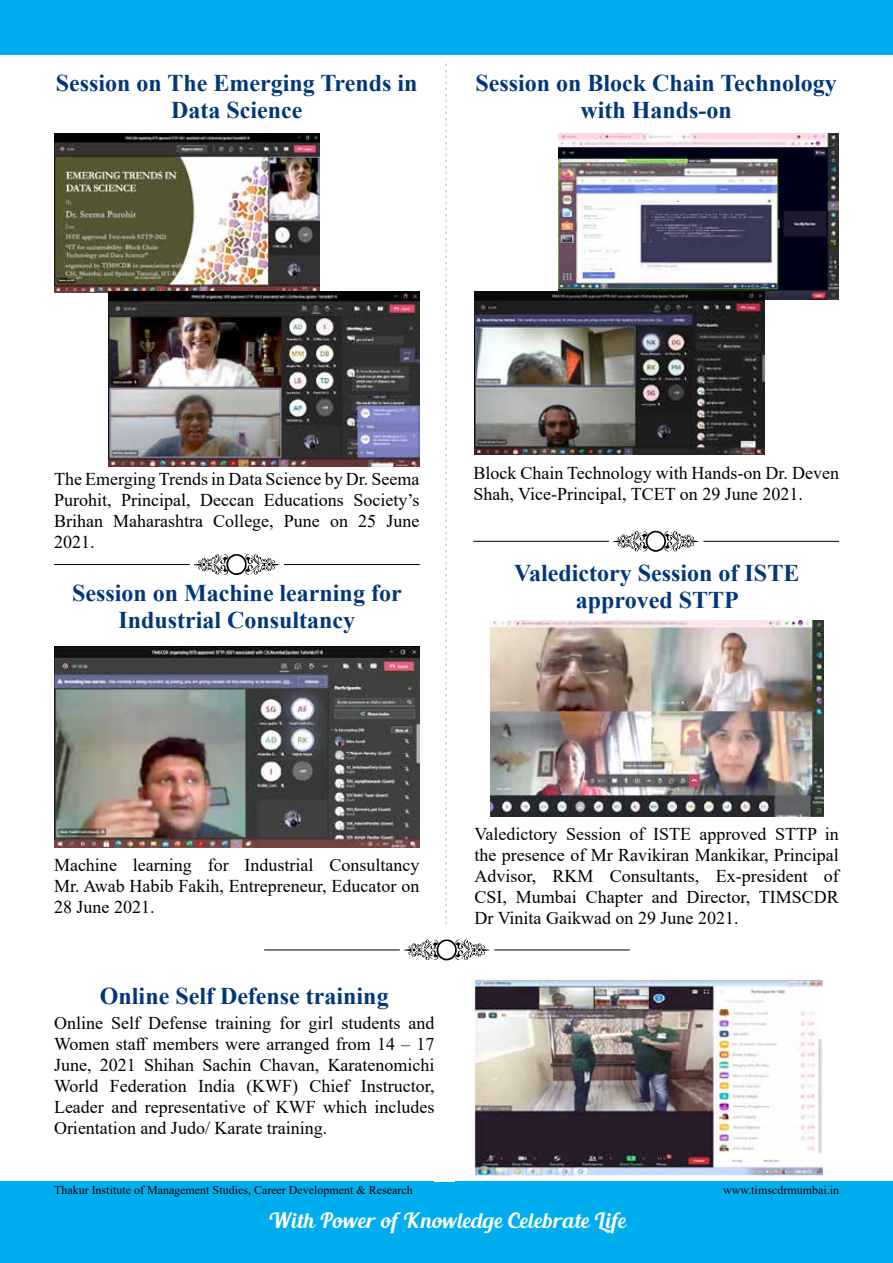
<style>
.page{position:relative;width:893px;height:1263px;background:#fff}
.page>*{position:absolute;margin:0;border:0;box-sizing:border-box;transform-origin:0 0}
.t1{font:700 24px/27px "Times New Roman";color:#00377b;text-align:center}
.t2{font:21px "Blenda Script";letter-spacing:.025em;color:#fff}
.t3{font:18px/21px "Times New Roman";color:#000;text-align:justify}
.t4{font:12px "Times New Roman";color:#000}
</style>
<div class="page">
<div style="left:0;top:1182px;width:893px;height:81px;background:#00aeef"></div>
<div style="left:0;top:0;width:893px;height:54px;background:#00aeef"></div>
<img style="left:54px;top:133px;width:266px;height:159px">
<img style="left:109px;top:292px;width:295px;height:175px">
<svg style="left:194px;top:554px;width:85px;height:21px"></svg>
<hr style="left:54px;top:564px;width:136px;height:1px;background:#000">
<hr style="left:284px;top:564px;width:136px;height:1px;background:#000">
<svg style="left:613px;top:531px;width:86px;height:21px"></svg>
<hr style="left:473px;top:541px;width:136px;height:1px;background:#000">
<hr style="left:703px;top:541px;width:136px;height:1px;background:#000">
<img style="left:54px;top:646px;width:350px;height:201px">
<img style="left:559px;top:133px;width:280px;height:167px">
<img style="left:490px;top:292px;width:274px;height:163px">
<img style="left:490px;top:620px;width:333px;height:197px">
<svg style="left:404px;top:63px;width:86px;height:898px"></svg>
<hr style="left:264px;top:949px;width:136px;height:1px;background:#000">
<hr style="left:494px;top:949px;width:136px;height:1px;background:#000">
<img style="left:474px;top:979px;width:349px;height:197px">
<h1 class="t1" style="left:56px;top:68px;width:363px">Session on The Emerging Trends in<br>Data Science</h1>
<h1 class="t1" style="left:475px;top:68px;width:363px">Session on Block Chain Technology with Hands-on</h1>
<p class="t3" style="left:54px;top:468px;width:367px">The Emerging Trends in Data Science by Dr. Seema Purohit, Principal, Deccan Educations Society’s Brihan Maharashtra College, Pune on 25 June 2021.</p>
<h1 class="t1" style="left:72px;top:578px;width:331px">Session on Machine learning for<br>Industrial Consultancy</h1>
<p class="t3" style="left:473px;top:462px;width:367px">Block Chain Technology with Hands-on Dr. Deven<br>Shah, Vice-Principal, TCET on 29 June 2021.</p>
<h1 class="t1" style="left:514px;top:558px;width:287px">Valedictory Session of ISTE approved STTP</h1>
<p class="t3" style="left:54px;top:853px;width:367px">Machine learning for Industrial Consultancy Mr. Awab Habib Fakih, Entrepreneur, Educator on 28 June 2021.</p>
<h1 class="t1" style="left:100px;top:981px;width:290px">Online Self Defense training</h1>
<p class="t3" style="left:54px;top:1011px;width:382px">Online Self Defense training for girl students and Women staff members were arranged from 14 – 17<br>June, 2021 Shihan Sachin Chavan, Karatenomichi World Federation India (KWF) Chief Instructor, Leader and representative of KWF which includes Orientation and Judo/ Karate training.</p>
<p class="t3" style="left:474px;top:823px;width:366px">Valedictory Session of ISTE approved STTP in the presence of Mr Ravikiran Mankikar, Principal Advisor, RKM Consultants, Ex-president of CSI, Mumbai Chapter and Director, TIMSCDR Dr Vinita Gaikwad on 29 June 2021.</p>
<p class="t4" style="left:54px;top:1181px;width:360px">Thakur Institute of Management Studies, Career Development &amp; Research</p>
<p class="t4" style="left:723px;top:1181px;width:117px">www.timscdrmumbai.in</p>
<p class="t2" style="left:268px;top:1207px;width:359px">With Power of Knowledge Celebrate Life</p>
</div>
